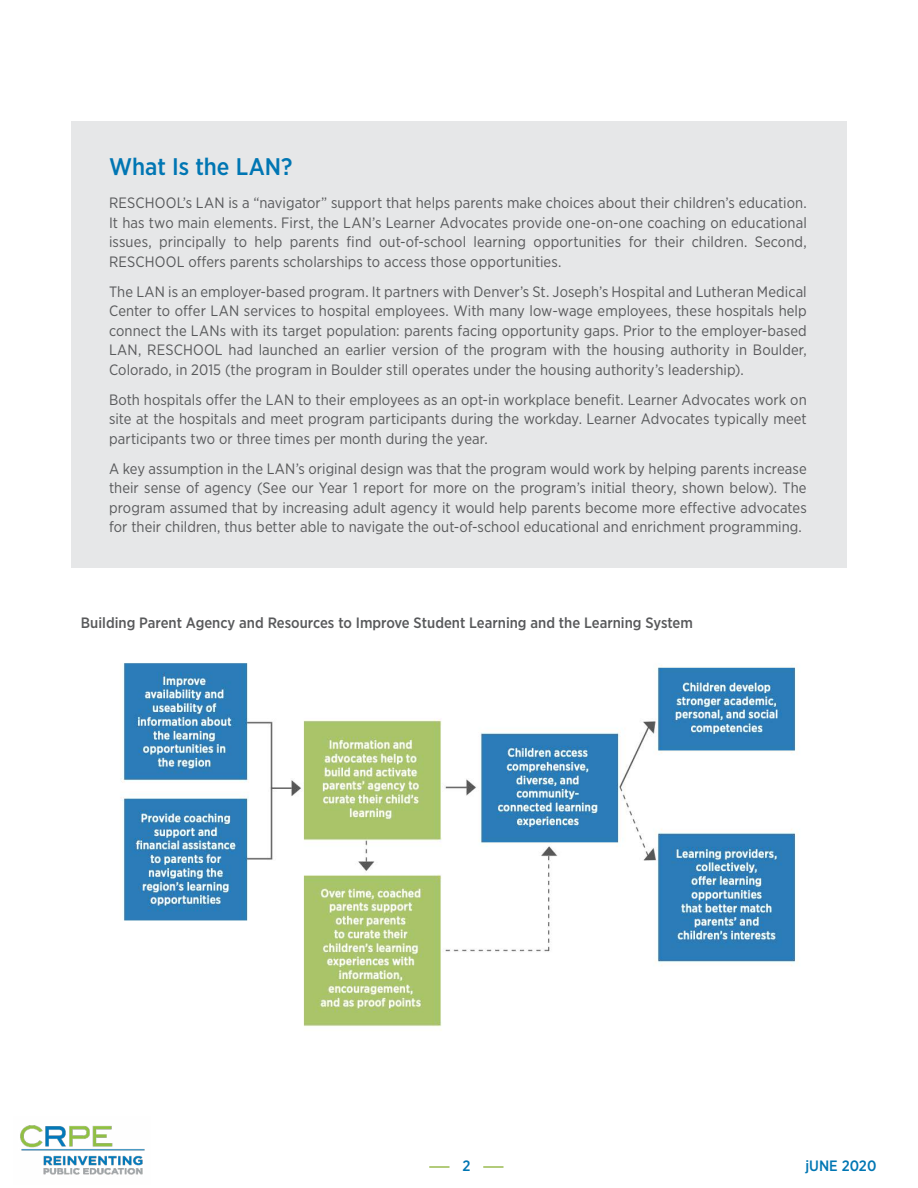
<style>
.page{position:relative;width:918px;height:1188px;background:#fff}
.page>*{position:absolute;margin:0;border:0;box-sizing:border-box;transform-origin:0 0}
.t1{font:500 24px "Gotham Narrow";color:#0076b3}
.t2{font:15px/19.5px "Gotham Narrow";letter-spacing:.005em;color:#58595b;text-align:justify}
.t3{font:500 15px "Gotham Narrow";color:#58595b}
.t4{font:500 15px "Gotham Narrow";color:#0076b3}
.t5{font:500 15px "Gotham Narrow";color:#0075b2}
</style>
<div class="page">
<hr style="left:483px;top:1166px;width:21px;height:2px;background:#9aba4f">
<hr style="left:429px;top:1166px;width:21px;height:2px;background:#9aba4f">
<img style="left:20px;top:1125px;width:125px;height:50px">
<div style="left:71px;top:122px;width:776px;height:446px;background:#e6e7e8"></div>
<img style="left:120px;top:663px;width:678px;height:364px">
<h1 class="t1" style="left:109px;top:152px;width:185px">What Is the LAN?</h1>
<p class="t2" style="left:109px;top:193px;width:699px">RESCHOOL’s LAN is a “navigator” support that helps parents make choices about their children’s education.<br>It has two main elements. First, the LAN’s Learner Advocates provide one-on-one coaching on educational issues, principally to help parents find out-of-school learning opportunities for their children. Second, RESCHOOL offers parents scholarships to access those opportunities.</p>
<p class="t2" style="left:109px;top:281px;width:699px">The LAN is an employer-based program. It partners with Denver’s St. Joseph’s Hospital and Lutheran Medical Center to offer LAN services to hospital employees. With many low-wage employees, these hospitals help connect the LANs with its target population: parents facing opportunity gaps. Prior to the employer-based LAN, RESCHOOL had launched an earlier version of the program with the housing authority in Boulder, Colorado, in 2015 (the program in Boulder still operates under the housing authority’s leadership).</p>
<p class="t2" style="left:109px;top:389px;width:699px">Both hospitals offer the LAN to their employees as an opt-in workplace benefit. Learner Advocates work on site at the hospitals and meet program participants during the workday. Learner Advocates typically meet participants two or three times per month during the year.</p>
<p class="t2" style="left:109px;top:458px;width:699px">A key assumption in the LAN’s original design was that the program would work by helping parents increase their sense of agency (See our Year 1 report for more on the program’s initial theory, shown below). The program assumed that by increasing adult agency it would help parents become more effective advocates for their children, thus better able to navigate the out-of-school educational and enrichment programming.</p>
<p class="t3" style="left:81px;top:613px;width:613px">Building Parent Agency and Resources to Improve Student Learning and the Learning System</p>
<p class="t4" style="left:805px;top:1156px;width:72px">jUNE 2020</p>
<p class="t5" style="left:462px;top:1157px;width:10px">2</p>
<p class="t4" style="left:810px;top:1157px;width:31px">MAY</p>
</div>
